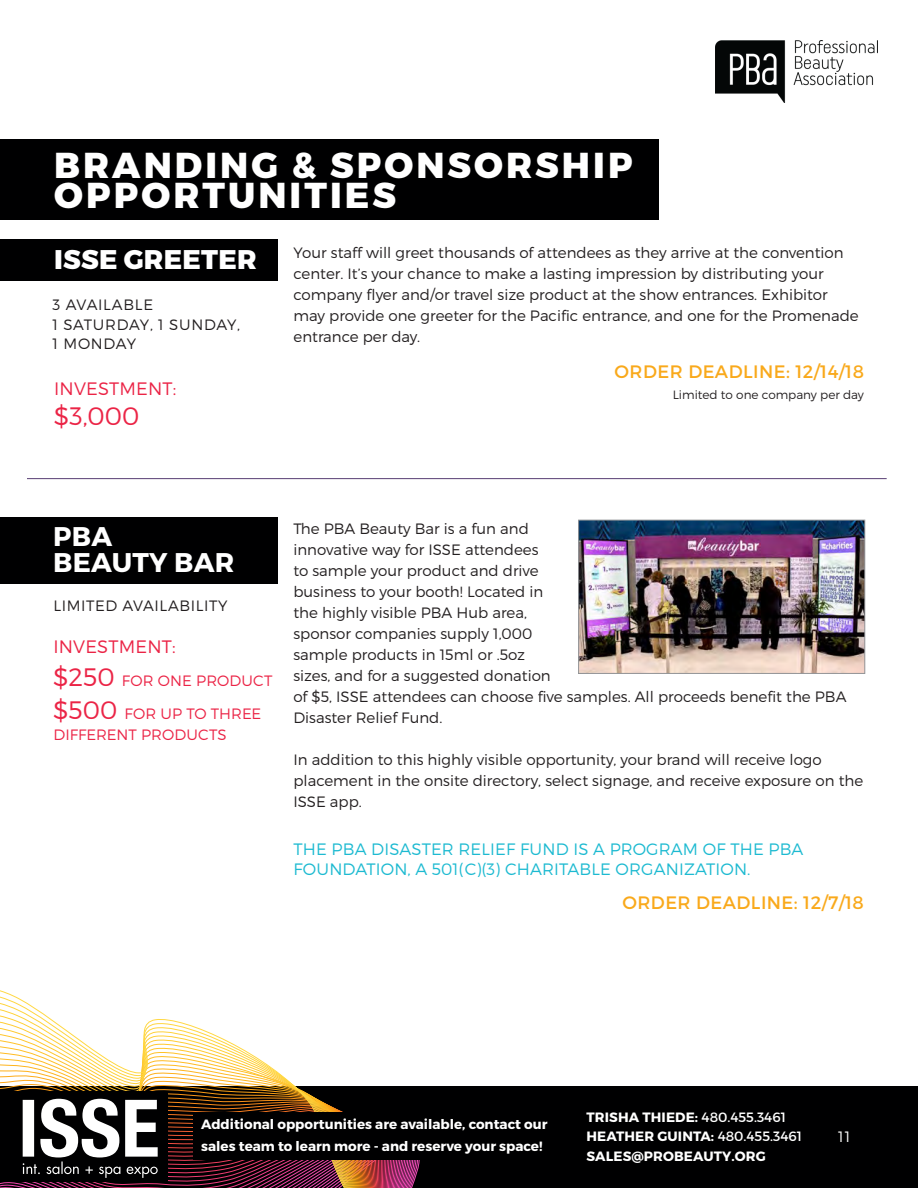
<style>
.page{position:relative;width:918px;height:1188px;background:#fff}
.page>*{position:absolute;margin:0;border:0;box-sizing:border-box;transform-origin:0 0}
.t1{font:800 36px/30px "Montserrat";letter-spacing:.085em;color:#fff}
.Paragraph_Style_1{font:700 27px "Montserrat";letter-spacing:.01em;color:#fff}
.Paragraph_Style_1-2{font:800 27px "Montserrat";letter-spacing:.01em;color:#fff}
.Paragraph_Style_1-3{font:300 25.2px "Montserrat";color:#eb2446}
.t2{font:18px "Montserrat";letter-spacing:.025em;color:#f9a91b}
.Paragraph_Style_1-4{font:300 18px "Montserrat";letter-spacing:.01em;color:#eb2446}
.t3{font:300 16.5px/19.5px "Montserrat";letter-spacing:.01em;color:#1dbad1}
.Paragraph_Style_1-5{font:300 15px/21px "Montserrat";color:#231f20}
.Paragraph_Style_1-6{font:300 15px/21px "Montserrat";letter-spacing:.005em;color:#eb2446}
.Paragraph_Style_1-7{font:300 15px "Montserrat";letter-spacing:.04em;color:#231f20}
.Paragraph_Style_1-8{font:300 15px "Montserrat";letter-spacing:.045em;color:#231f20}
.Paragraph_Style_1-9{font:300 15px "Montserrat";letter-spacing:.05em;color:#231f20}
.t4{font:300 15px "Montserrat";color:#fff}
.t5{font:700 13.5px/19.5px "Montserrat";color:#fff}
.t6{font:300 12px "Montserrat";color:#231f20}
.s1{font-size:25.2px}
.s2{font-weight:400}
</style>
<div class="page">
<img style="left:716px;top:41px;width:162px;height:61px">
<div style="left:0;top:1086px;width:918px;height:102px;background:#000001"></div>
<svg style="left:0;top:990px;width:309px;height:104px"></svg>
<div style="left:0;top:1091px;width:167px;height:91px;background:#000001"></div>
<svg style="left:0;top:1094px;width:420px;height:94px"></svg>
<div style="left:0;top:517px;width:277px;height:66px;background:#000001"></div>
<div style="left:0;top:239px;width:277px;height:41px;background:#000001"></div>
<hr style="left:27px;top:478px;width:860px;height:1px;background:#583e74">
<img style="left:580px;top:522px;width:283px;height:150px">
<div style="left:578px;top:520px;width:287px;height:154px;border:1px solid #939598"></div>
<div style="left:0;top:139px;width:658px;height:80px;background:#000001"></div>
<p class="t1" style="left:54px;top:151px;width:580px">BRANDING &amp; SPONSORSHIP<br>OPPORTUNITIES</p>
<p class="Paragraph_Style_1-2" style="left:54px;top:243px;width:204px">ISSE GREETER</p>
<p class="Paragraph_Style_1-9" style="left:53px;top:296px;width:102px">3 AVAILABLE</p>
<p class="Paragraph_Style_1-8" style="left:53px;top:315px;width:189px">1 SATURDAY, 1 SUNDAY,</p>
<p class="Paragraph_Style_1-5" style="left:53px;top:333px;width:85px">1 MONDAY</p>
<p class="Paragraph_Style_1-4" style="left:54px;top:378px;width:124px">INVESTMENT:</p>
<p class="Paragraph_Style_1-3" style="left:54px;top:401px;width:87px">$3,000</p>
<p class="Paragraph_Style_1-5" style="left:294px;top:241px;width:552px">Your staff will greet thousands of attendees as they arrive at the convention</p>
<p class="Paragraph_Style_1-5" style="left:294px;top:262px;width:532px">center. It’s your chance to make a lasting impression by distributing your</p>
<p class="Paragraph_Style_1-5" style="left:294px;top:283px;width:567px">company flyer and/or travel size product at the show entrances. Exhibitor may provide one greeter for the Pacific entrance, and one for the Promenade entrance per day.</p>
<p class="t2" style="left:615px;top:360px;width:251px">ORDER DEADLINE: 12/14/18</p>
<p class="t6" style="left:673px;top:387px;width:193px">Limited to one company per day</p>
<p class="Paragraph_Style_1" style="left:53px;top:520px;width:60px">PBA</p>
<p class="Paragraph_Style_1" style="left:53px;top:545px;width:183px">BEAUTY BAR</p>
<p class="Paragraph_Style_1-7" style="left:54px;top:596px;width:175px">LIMITED AVAILABILITY</p>
<p class="Paragraph_Style_1-4" style="left:53px;top:635px;width:124px">INVESTMENT:</p>
<p class="Paragraph_Style_1-6" style="left:53px;top:670px;width:221px"><span class="s1">$250</span> FOR ONE PRODUCT</p>
<p class="Paragraph_Style_1-6" style="left:53px;top:703px;width:210px"><span class="s1">$500</span> FOR UP TO THREE<br>DIFFERENT PRODUCTS</p>
<p class="Paragraph_Style_1-5" style="left:293px;top:518px;width:247px">The PBA Beauty Bar is a fun and innovative way for ISSE attendees</p>
<p class="Paragraph_Style_1-5" style="left:293px;top:560px;width:555px">to sample your product and drive<br>business to your booth! Located in<br>the highly visible PBA Hub area,<br>sponsor companies supply 1,000<br>sample products in 15ml or .5oz<br>sizes, and for a suggested donation<br>of $5, ISSE attendees can choose five samples. All proceeds benefit the PBA Disaster Relief Fund.</p>
<p class="Paragraph_Style_1-5" style="left:293px;top:749px;width:571px">In addition to this highly visible opportunity, your brand will receive logo placement in the onsite directory, select signage, and receive exposure on the<br>ISSE app.</p>
<p class="t3" style="left:293px;top:840px;width:512px">THE PBA DISASTER RELIEF FUND IS A PROGRAM OF THE PBA<br>FOUNDATION, A 501(C)(3) CHARITABLE ORGANIZATION.</p>
<p class="t2" style="left:622px;top:892px;width:243px">ORDER DEADLINE: 12/7/18</p>
<p class="t5" style="left:201px;top:1114px;width:348px;line-height:21.6px">Additional opportunities are available, contact our sales team to learn more - and reserve your space!</p>
<p class="t5" style="left:587px;top:1108px;width:217px">TRISHA THIEDE: <span class="s2">480.455.3461<br></span>HEATHER GUINTA: <span class="s2">480.455.3461<br></span>SALES@PROBEAUTY.ORG</p>
<p class="t4" style="left:838px;top:1127px;width:14px">11</p>
</div>
